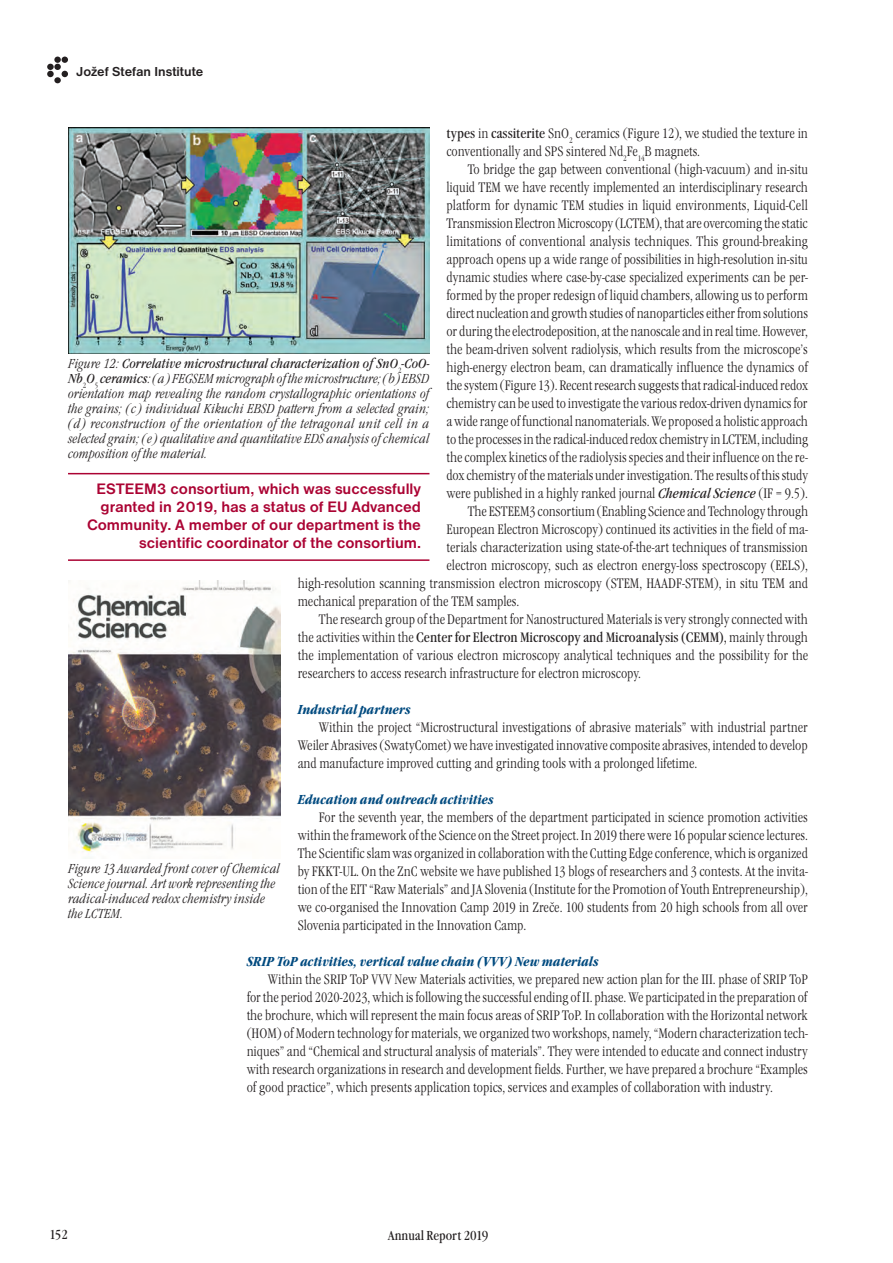
<style>
.page{position:relative;width:893px;height:1263px;background:#fff}
.page>*{position:absolute;margin:0;border:0;box-sizing:border-box;transform-origin:0 0}
.LP_Hitro_branje{font:700 15.75px/18px "Nimbus San DEE";color:#ab0333;text-align:right}
.LP_Glavni_tekst{font:14.25px/18px "Garamond Itc TEE Ligh Cond";color:#231f20;text-align:justify}
.LP_Podnapis_k_sliki{font:13.5px/15px "Garamond Itc TEE Ligh Cond Ital";color:#231f20}
.LP_Povzetek{font:italic 700 condensed 13.5px "Garamond Itc TEE";color:#004a7f}
.t1{font:700 13.5px "Nimbus San DEE";color:#231f20}
.t2{font:condensed 13.5px "Garamond Itc TEE";color:#231f20}
.s1{font-family:"Garamond Itc TEE";font-stretch:condensed}
.s2{font-family:"Garamond Itc TEE";font-style:italic;font-stretch:condensed}
</style>
<div class="page">
<div style="left:54px;top:57px;width:7px;height:6px;background:#231f20;border-radius:50%"></div>
<svg style="left:62px;top:57px;width:6px;height:6px"></svg>
<div style="left:54px;top:64px;width:7px;height:6px;background:#231f20;border-radius:50%"></div>
<div style="left:47px;top:64px;width:7px;height:6px;background:#231f20;border-radius:50%"></div>
<div style="left:47px;top:71px;width:7px;height:6px;background:#231f20;border-radius:50%"></div>
<div style="left:54px;top:77px;width:7px;height:6px;background:#231f20;border-radius:50%"></div>
<svg style="left:62px;top:71px;width:6px;height:6px"></svg>
<img style="left:68px;top:580px;width:213px;height:273px">
<img style="left:68px;top:128px;width:361px;height:226px">
<hr style="left:68px;top:473px;width:361px;height:1px;background:#ab0333">
<hr style="left:68px;top:559px;width:361px;height:2px;background:#ab0333">
<p class="t1" style="left:77px;top:64px;width:128px">Jožef Stefan Institute</p>
<p class="LP_Glavni_tekst" style="left:446px;top:125px;width:363px"><span class="s1">types</span> in <span class="s1">cassiterite</span> SnO<sub>2</sub> ceramics (Figure 12), we studied the texture in conventionally and SPS sintered Nd<sub>2</sub>Fe<sub>14</sub>B magnets.</p>
<p class="LP_Glavni_tekst" style="left:446px;top:161px;width:363px;text-indent:21px">To bridge the gap between conventional (high-vacuum) and in-situ liquid TEM we have recently implemented an interdisciplinary research platform for dynamic TEM studies in liquid environments, Liquid-Cell Transmission Electron Microscopy (LCTEM), that are overcoming the static limitations of conventional analysis techniques. This ground-breaking approach opens up a wide range of possibilities in high-resolution in-situ dynamic studies where case-by-case specialized experiments can be per&shy;formed by the proper redesign of liquid chambers, allowing us to perform direct nucleation and growth studies of nanoparticles either from solutions or during the electrodeposition, at the nanoscale and in real time. However, the beam-driven solvent radiolysis, which results from the microscope’s high-energy electron beam, can dramatically influence the dynamics of the system (Figure 13). Recent research suggests that radical-induced redox chemistry can be used to investigate the various redox-driven dynamics for a wide range of functional nanomaterials. We proposed a holistic approach to the processes in the radical-induced redox chemistry in LCTEM, including the complex kinetics of the radiolysis species and their influence on the re&shy;dox chemistry of the materials under investigation. The results of this study were published in a highly ranked journal <span class="s2">Chemical Science</span> (IF = 9.5).</p>
<p class="LP_Glavni_tekst" style="left:468px;top:503px;width:342px">The ESTEEM3 consortium (Enabling Science and Technology through</p>
<p class="LP_Glavni_tekst" style="left:446px;top:521px;width:363px">European Electron Microscopy) continued its activities in the field of ma-</p>
<p class="LP_Glavni_tekst" style="left:446px;top:539px;width:363px">terials characterization using state-of-the-art techniques of transmission</p>
<p class="LP_Glavni_tekst" style="left:446px;top:557px;width:363px">electron microscopy, such as electron energy-loss spectroscopy (EELS),</p>
<p class="LP_Glavni_tekst" style="left:298px;top:575px;width:512px">high-resolution scanning transmission electron microscopy (STEM, HAADF-STEM), in situ TEM and</p>
<p class="LP_Glavni_tekst" style="left:298px;top:593px;width:223px">mechanical preparation of the TEM samples.</p>
<p class="LP_Glavni_tekst" style="left:298px;top:611px;width:512px;text-indent:21px">The research group of the Department for Nanostructured Materials is very strongly connected with the activities within the <span class="s1">Center for Electron Microscopy and Microanalysis (CEMM),</span> mainly through the implementation of various electron microscopy analytical techniques and the possibility for the researchers to access research infrastructure for electron microscopy.</p>
<p class="LP_Povzetek" style="left:298px;top:702px;width:114px">Industrial partners</p>
<p class="LP_Glavni_tekst" style="left:298px;top:719px;width:512px;text-indent:21px">Within the project “Microstructural investigations of abrasive materials” with industrial partner Weiler Abrasives(SwatyComet) we have investigated innovative composite abrasives, intended to develop and manufacture improved cutting and grinding tools with a prolonged lifetime.</p>
<p class="LP_Povzetek" style="left:298px;top:792px;width:197px">Education and outreach activities</p>
<p class="LP_Glavni_tekst" style="left:298px;top:809px;width:512px;text-indent:21px">For the seventh year, the members of the department participated in science promotion activities within the framework of the Science on the Street project. In 2019 there were 16 popular science lectures.<br>The Scientific slam was organized in collaboration with the Cutting Edge conference, which is organized by FKKT-UL. On the ZnC website we have published 13 blogs of researchers and 3 contests. At the invita&shy;tion of the EIT “Raw Materials” and JA Slovenia (Institute for the Promotion of Youth Entrepreneurship), we co-organised the Innovation Camp 2019 in Zreče. 100 students from 20 high schools from all over Slovenia participated in the Innovation Camp.</p>
<p class="LP_Povzetek" style="left:247px;top:954px;width:353px">SRIP ToP activities, vertical value chain (VVV) New materials</p>
<p class="LP_Glavni_tekst" style="left:247px;top:971px;width:563px;text-indent:21px">Within the SRIP ToP VVV New Materials activities, we prepared new action plan for the III. phase of SRIP ToP for the period 2020-2023, which is following the successful ending of II. phase. We participated in the preparation of the brochure, which will represent the main focus areas of SRIP ToP. In collaboration with the Horizontal network (HOM) of Modern technology for materials, we organized two workshops, namely, “Modern characterization tech&shy;niques” and “Chemical and structural analysis of materials”. They were intended to educate and connect industry with research organizations in research and development fields. Further, we have prepared a brochure “Examples of good practice”, which presents application topics, services and examples of collaboration with industry.</p>
<p class="LP_Podnapis_k_sliki" style="left:68px;top:357px;width:363px;text-align:justify">Figure 12: <span class="s2">Correlative microstructural characterization of SnO</span><sub>2</sub><span class="s2">-CoO-Nb</span><sub>2</sub><span class="s2">O</span><sub>5</sub> <span class="s2">ceramics</span>: (a) FEGSEM micrograph of the microstructure; (b) EBSD orientation map revealing the random crystallographic orientations of the grains; (c) individual Kikuchi EBSD pattern from a selected grain; (d) reconstruction of the orientation of the tetragonal unit cell in a selected grain; (e) qualitative and quantitative EDS analysis of chemical composition of the material.</p>
<p class="LP_Hitro_branje" style="left:87px;top:480px;width:335px">ESTEEM3 consortium, which was successfully granted in 2019, has a status of EU Advanced Community. A member of our department is the scientific coordinator of the consortium.</p>
<p class="LP_Podnapis_k_sliki" style="left:68px;top:861px;width:213px">Figure 13 Awarded front cover of Chemical Science journal. Art work representing the radical-induced redox chemistry inside the LCTEM.</p>
<p class="t2" style="left:50px;top:1227px;width:20px">152</p>
<p class="t2" style="left:388px;top:1227px;width:102px">Annual Report 2019</p>
</div>
